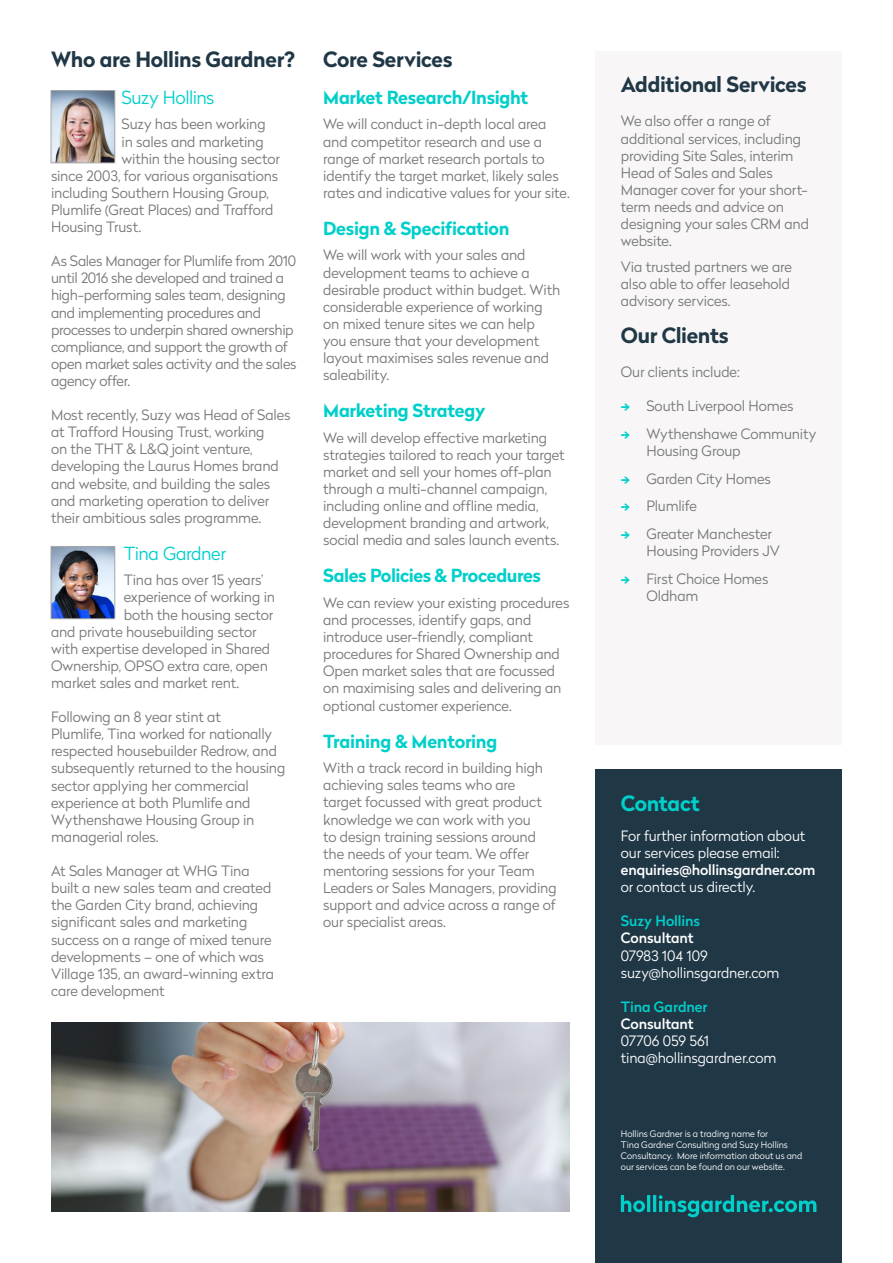
<style>
.page{position:relative;width:893px;height:1263px;background:#fff}
.page>*{position:absolute;margin:0;border:0;box-sizing:border-box;transform-origin:0 0}
.Body_Text{font:700 21px "Radikal";letter-spacing:-.015em;color:#203746}
.Body_Text-2{font:700 21px "Radikal";letter-spacing:-.015em;color:#00cfca}
.Sub_Title{font:700 18px "Radikal";letter-spacing:-.02em;color:#00cfca}
.Body_Text-3{font:700 18px "Radikal";letter-spacing:-.015em;color:#00cfca}
.Body_Text-4{font:300 18px "Radikal";letter-spacing:-.03em;color:#00cfca}
.Sub_Title-2{font:300 18px "Radikal";letter-spacing:-.02em;color:#00cfca}
.Body_Text-5{font:300 14.25px/17.1px "Radikal";letter-spacing:-.01em;color:#77777a}
.Body_Text-6{font:300 14.25px/17.1px "Radikal";letter-spacing:-.005em;color:#fff}
.Body_Text-7{font:500 14.25px "Radikal";letter-spacing:-.005em;color:#00cfca}
.Body_Text-8{font:500 14.25px "Radikal";letter-spacing:-.01em;color:#fff}
.Body_Text-9{font:300 9px/10.8px "Radikal";color:#fff}
.s1{font-weight:700;color:#00cfca}
.s2{font-weight:500}
</style>
<div class="page">
<div style="left:595px;top:770px;width:247px;height:493px;background:#203746"></div>
<svg style="left:621px;top:1195px;width:195px;height:22px"></svg>
<div style="left:595px;top:51px;width:247px;height:693px;background:#f8f6f6"></div>
<img style="left:53px;top:92px;width:60px;height:69px">
<div style="left:51px;top:90px;width:64px;height:73px;border:1px solid #a7a8aa"></div>
<img style="left:53px;top:548px;width:60px;height:69px">
<div style="left:51px;top:546px;width:64px;height:73px;border:1px solid #a7a8aa"></div>
<img style="left:51px;top:1022px;width:519px;height:190px">
<p class="Body_Text" style="left:51px;top:44px;width:246px">Who are Hollins Gardner?</p>
<p class="Body_Text-4" style="left:122px;top:85px;width:94px">Suzy Hollins</p>
<p class="Body_Text-5" style="left:122px;top:115px;width:146px">Suzy has been working</p>
<p class="Body_Text-5" style="left:122px;top:132px;width:144px">in sales and marketing</p>
<p class="Body_Text-5" style="left:122px;top:149px;width:160px">within the housing sector</p>
<p class="Body_Text-5" style="left:51px;top:167px;width:229px">since 2003, for various organisations</p>
<p class="Body_Text-5" style="left:51px;top:184px;width:219px">including Southern Housing Group,</p>
<p class="Body_Text-5" style="left:51px;top:201px;width:224px">Plumlife (Great Places) and Trafford</p>
<p class="Body_Text-5" style="left:51px;top:218px;width:92px">Housing Trust.</p>
<p class="Body_Text-5" style="left:51px;top:252px;width:247px">As Sales Manager for Plumlife from 2010 until 2016 she developed and trained a high-performing sales team, designing and implementing procedures and processes to underpin shared ownership compliance, and support the growth of open market sales activity and the sales agency offer.</p>
<p class="Body_Text-5" style="left:51px;top:406px;width:241px">Most recently, Suzy was Head of Sales at Trafford Housing Trust, working<br>on the THT &amp; L&amp;Q joint venture, developing the Laurus Homes brand and website, and building the sales and marketing operation to deliver their ambitious sales programme.</p>
<p class="Sub_Title-2" style="left:124px;top:541px;width:104px">Tina Gardner</p>
<p class="Body_Text-5" style="left:124px;top:571px;width:141px">Tina has over 15 years’</p>
<p class="Body_Text-5" style="left:124px;top:588px;width:153px">experience of working in</p>
<p class="Body_Text-5" style="left:124px;top:605px;width:151px">both the housing sector</p>
<p class="Body_Text-5" style="left:51px;top:622px;width:207px">and private housebuilding sector</p>
<p class="Body_Text-5" style="left:51px;top:640px;width:221px">with expertise developed in Shared</p>
<p class="Body_Text-5" style="left:51px;top:657px;width:218px">Ownership, OPSO extra care, open</p>
<p class="Body_Text-5" style="left:51px;top:674px;width:190px">market sales and market rent.</p>
<p class="Body_Text-5" style="left:51px;top:708px;width:236px">Following an 8 year stint at<br>Plumlife, Tina worked for nationally respected housebuilder Redrow, and subsequently returned to the housing sector applying her commercial experience at both Plumlife and<br>Wythenshawe Housing Group in managerial roles.</p>
<p class="Body_Text-5" style="left:51px;top:862px;width:224px">At Sales Manager at WHG Tina built a new sales team and created the Garden City brand, achieving significant sales and marketing success on a range of mixed tenure developments – one of which was<br>Village 135, an award-winning extra care development</p>
<p class="Body_Text" style="left:323px;top:44px;width:131px">Core Services</p>
<p class="Body_Text-3" style="left:323px;top:84px;width:207px">Market Research/Insight</p>
<p class="Body_Text-5" style="left:323px;top:115px;width:248px">We will conduct in-depth local area and competitor research and use a range of market research portals to identify the target market, likely sales rates and indicative values for your site.</p>
<p class="Sub_Title" style="left:323px;top:215px;width:188px">Design &amp; Specification</p>
<p class="Body_Text-5" style="left:323px;top:246px;width:239px">We will work with your sales and development teams to achieve a desirable product within budget. With considerable experience of working on mixed tenure sites we can help you ensure that your development layout maximises sales revenue and saleability.</p>
<p class="Sub_Title" style="left:323px;top:397px;width:164px">Marketing Strategy</p>
<p class="Body_Text-5" style="left:323px;top:429px;width:243px">We will develop effective marketing strategies tailored to reach your target market and sell your homes off-plan through a multi-channel campaign, including online and offline media, development branding and artwork, social media and sales launch events.</p>
<p class="Sub_Title" style="left:323px;top:563px;width:219px">Sales Policies &amp; Procedures</p>
<p class="Body_Text-5" style="left:323px;top:594px;width:248px">We can review your existing procedures and processes, identify gaps, and introduce user-friendly, compliant procedures for Shared Ownership and Open market sales that are focussed on maximising sales and delivering an optional customer experience.</p>
<p class="Sub_Title" style="left:323px;top:728px;width:176px">Training &amp; Mentoring</p>
<p class="Body_Text-5" style="left:323px;top:759px;width:235px">With a track record in building high achieving sales teams who are target focussed with great product knowledge we can work with you<br>to design training sessions around the needs of your team. We offer mentoring sessions for your Team<br>Leaders or Sales Managers, providing support and advice across a range of our specialist areas.</p>
<p class="Body_Text" style="left:621px;top:69px;width:187px">Additional Services</p>
<p class="Body_Text-5" style="left:621px;top:112px;width:190px">We also offer a range of additional services, including providing Site Sales, interim<br>Head of Sales and Sales<br>Manager cover for your short&shy;term needs and advice on designing your sales CRM and website.</p>
<p class="Body_Text-5" style="left:621px;top:258px;width:173px;text-align:justify">Via trusted partners we are also able to offer leasehold advisory services.</p>
<p class="Body_Text" style="left:621px;top:320px;width:109px">Our Clients</p>
<p class="Body_Text-5" style="left:621px;top:363px;width:120px">Our clients include:</p>
<p class="Body_Text-5" style="left:621px;top:397px;width:174px"><span class="s1">¢</span> South Liverpool Homes</p>
<p class="Body_Text-5" style="left:646px;top:425px;width:172px;text-indent:-26px"><span class="s1">¢</span> Wythenshawe Community<br>Housing Group</p>
<p class="Body_Text-5" style="left:621px;top:470px;width:152px"><span class="s1">¢</span> Garden City Homes</p>
<p class="Body_Text-5" style="left:621px;top:497px;width:78px"><span class="s1">¢</span> Plumlife</p>
<p class="Body_Text-5" style="left:646px;top:525px;width:135px;text-indent:-26px"><span class="s1">¢</span> Greater Manchester<br>Housing Providers JV</p>
<p class="Body_Text-5" style="left:646px;top:570px;width:124px;text-indent:-26px"><span class="s1">¢</span> First Choice Homes<br>Oldham</p>
<p class="Body_Text-2" style="left:621px;top:788px;width:80px">Contact</p>
<p class="Body_Text-6" style="left:621px;top:827px;width:196px">For further information about our services please email: <span class="s2">enquiries@hollinsgardner.com </span>or contact us directly.</p>
<p class="Body_Text-7" style="left:621px;top:911px;width:81px">Suzy Hollins</p>
<p class="Body_Text-8" style="left:621px;top:928px;width:74px">Consultant</p>
<p class="Body_Text-6" style="left:621px;top:946px;width:88px">07983 104 109</p>
<p class="Body_Text-6" style="left:621px;top:963px;width:160px">suzy@hollinsgardner.com</p>
<p class="Body_Text-7" style="left:621px;top:996px;width:88px">Tina Gardner</p>
<p class="Body_Text-6" style="left:621px;top:1015px;width:90px"><span class="s2">Consultant<br></span>07706 059 561</p>
<p class="Body_Text-6" style="left:621px;top:1049px;width:157px">tina@hollinsgardner.com</p>
<p class="Body_Text-9" style="left:621px;top:1128px;width:183px">Hollins Gardner is a trading name for<br>Tina Gardner Consulting and Suzy Hollins Consultancy. More information about us and our services can be found on our website.</p>
</div>
